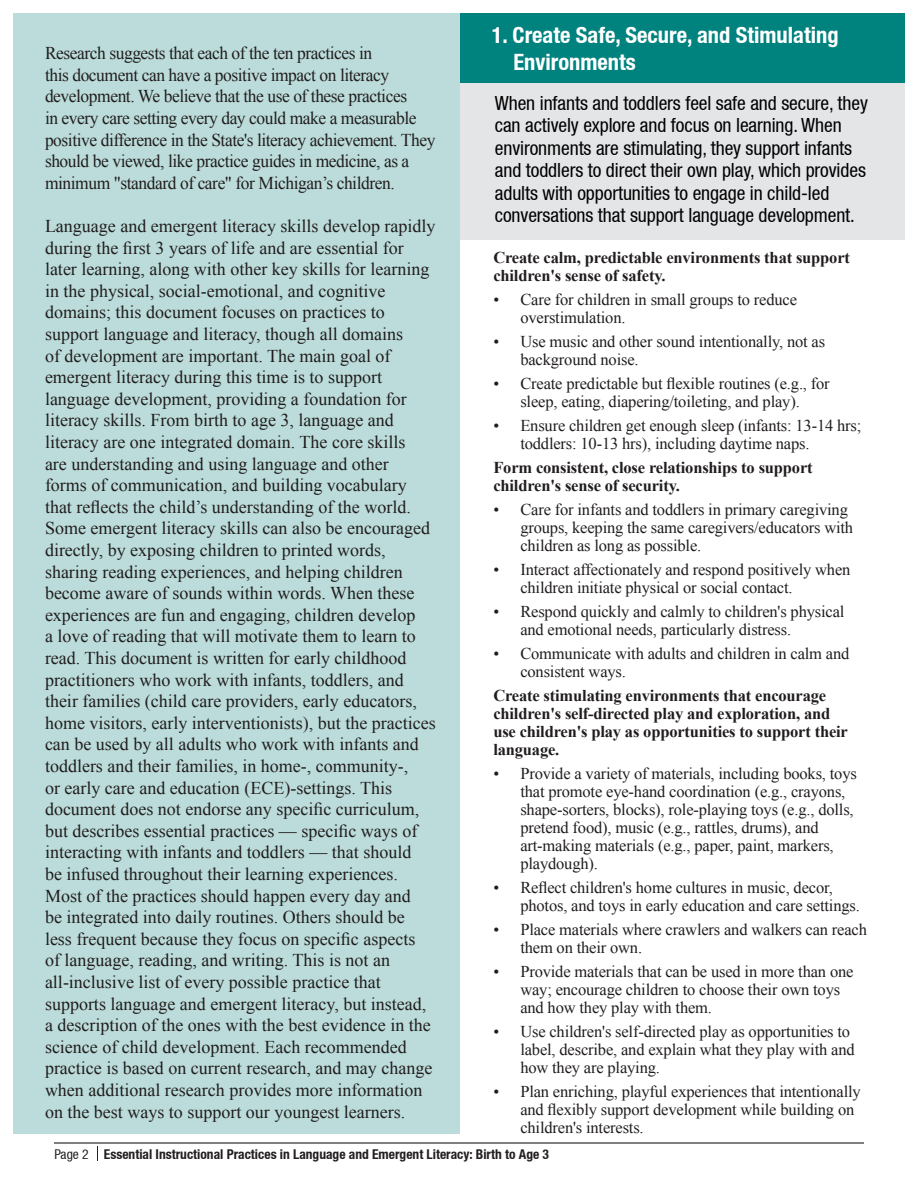
<style>
.page{position:relative;width:918px;height:1188px;background:#fff}
.page>*{position:absolute;margin:0;border:0;box-sizing:border-box;transform-origin:0 0}
.t1{font:700 condensed 22.5px/27px "Helvetica 77 Bold Condensed Helvetica 77";color:#fff}
.Normal1{font:19.5px/22.5px "Helvetica 57 Condensed Helvetica 57 Condensed";letter-spacing:-.005em;color:#000}
.t2{font:18px/21.6px "Times New Roman";color:#211d1e}
.t3{font:18px/21.6px "Times New Roman";letter-spacing:-.025em;color:#211d1e}
.t4{font:16.5px/18px "Times New Roman";letter-spacing:-.01em;color:#211d1e}
.t5{font:700 16.5px/18px "Times New Roman";letter-spacing:-.01em;color:#211d1e}
.t6{font:700 condensed 13.5px "Helvetica 77 Bold Condensed Helvetica 77";color:#231f20}
.s1{font-family:"Helvetica 57 Condensed Helvetica 57 Condensed";font-weight:400;font-stretch:normal}
</style>
<div class="page">
<hr style="left:54px;top:1143px;width:810px;height:1px;background:#000">
<svg style="left:97px;top:1146px;width:1px;height:15px"></svg>
<div style="left:14px;top:14px;width:446px;height:1120px;background:#bbdcda"></div>
<div style="left:460px;top:83px;width:444px;height:156px;background:#e4e5e7"></div>
<div style="left:460px;top:14px;width:444px;height:69px;background:#00827e"></div>
<p class="t3" style="left:45px;top:42px;width:392px">Research suggests that each of the ten practices in<br>this document can have a positive impact on literacy development. We believe that the use of these practices<br>in every care setting every day could make a measurable positive difference in the State's literacy achievement. They should be viewed, like practice guides in medicine, as a minimum "standard of care" for Michigan’s children.</p>
<p class="t2" style="left:45px;top:215px;width:392px">Language and emergent literacy skills develop rapidly during the first 3 years of life and are essential for later learning, along with other key skills for learning in the physical, social-emotional, and cognitive domains; this document focuses on practices to support language and literacy, though all domains<br>of development are important. The main goal of emergent literacy during this time is to support language development, providing a foundation for literacy skills. From birth to age 3, language and literacy are one integrated domain. The core skills<br>are understanding and using language and other<br>forms of communication, and building vocabulary that reflects the child’s understanding of the world.<br>Some emergent literacy skills can also be encouraged directly, by exposing children to printed words, sharing reading experiences, and helping children become aware of sounds within words. When these experiences are fun and engaging, children develop<br>a love of reading that will motivate them to learn to read. This document is written for early childhood practitioners who work with infants, toddlers, and their families (child care providers, early educators, home visitors, early interventionists), but the practices can be used by all adults who work with infants and toddlers and their families, in home-, community-,<br>or early care and education (ECE)-settings. This document does not endorse any specific curriculum, but describes essential practices — specific ways of interacting with infants and toddlers — that should<br>be infused throughout their learning experiences.<br>Most of the practices should happen every day and<br>be integrated into daily routines. Others should be less frequent because they focus on specific aspects<br>of language, reading, and writing. This is not an all-inclusive list of every possible practice that supports language and emergent literacy, but instead, a description of the ones with the best evidence in the science of child development. Each recommended practice is based on current research, and may change when additional research provides more information on the best ways to support our youngest learners.</p>
<p class="t1" style="left:513px;top:21px;width:327px;text-indent:-22px">1. Create Safe, Secure, and Stimulating<br>Environments</p>
<p class="Normal1" style="left:495px;top:92px;width:375px">When infants and toddlers feel safe and secure, they can actively explore and focus on learning. When environments are stimulating, they support infants and toddlers to direct their own play, which provides adults with opportunities to engage in child-led conversations that support language development.</p>
<p class="t5" style="left:493px;top:248px;width:358px">Create calm, predictable environments that support children's sense of safety.</p>
<p class="t4" style="left:520px;top:290px;width:278px;text-indent:-27px">• Care for children in small groups to reduce overstimulation.</p>
<p class="t4" style="left:520px;top:332px;width:306px;text-indent:-27px">• Use music and other sound intentionally, not as background noise.</p>
<p class="t4" style="left:493px;top:374px;width:338px;text-align:center">• Create predictable but flexible routines (e.g., for sleep, eating, diapering/toileting, and play).</p>
<p class="t4" style="left:520px;top:416px;width:343px;text-indent:-27px">• Ensure children get enough sleep (infants: 13-14 hrs; toddlers: 10-13 hrs), including daytime naps.</p>
<p class="t5" style="left:493px;top:458px;width:321px">Form consistent, close relationships to support children's sense of security.</p>
<p class="t4" style="left:520px;top:500px;width:334px;text-indent:-27px">• Care for infants and toddlers in primary caregiving groups, keeping the same caregivers/educators with children as long as possible.</p>
<p class="t4" style="left:520px;top:560px;width:332px;text-indent:-27px">• Interact affectionately and respond positively when children initiate physical or social contact.</p>
<p class="t4" style="left:520px;top:602px;width:326px;text-indent:-27px">• Respond quickly and calmly to children's physical and emotional needs, particularly distress.</p>
<p class="t4" style="left:520px;top:644px;width:331px;text-indent:-27px">• Communicate with adults and children in calm and consistent ways.</p>
<p class="t5" style="left:493px;top:686px;width:356px">Create stimulating environments that encourage children's self-directed play and exploration, and use children's play as opportunities to support their language.</p>
<p class="t4" style="left:520px;top:764px;width:338px;text-indent:-27px">• Provide a variety of materials, including books, toys that promote eye-hand coordination (e.g., crayons, shape-sorters, blocks), role-playing toys (e.g., dolls, pretend food), music (e.g., rattles, drums), and art-making materials (e.g., paper, paint, markers, playdough).</p>
<p class="t4" style="left:520px;top:878px;width:341px;text-indent:-27px">• Reflect children's home cultures in music, decor, photos, and toys in early education and care settings.</p>
<p class="t4" style="left:520px;top:920px;width:348px;text-indent:-27px">• Place materials where crawlers and walkers can reach them on their own.</p>
<p class="t4" style="left:520px;top:962px;width:335px;text-indent:-27px">• Provide materials that can be used in more than one way; encourage children to choose their own toys and how they play with them.</p>
<p class="t4" style="left:520px;top:1022px;width:336px;text-indent:-27px">• Use children's self-directed play as opportunities to label, describe, and explain what they play with and how they are playing.</p>
<p class="t4" style="left:520px;top:1082px;width:342px;text-indent:-27px">• Plan enriching, playful experiences that intentionally and flexibly support development while building on children's interests.</p>
<p class="t6" style="left:54px;top:1146px;width:496px"><span class="s1">Page 2</span> Essential Instructional Practices in Language and Emergent Literacy: Birth to Age 3</p>
</div>
